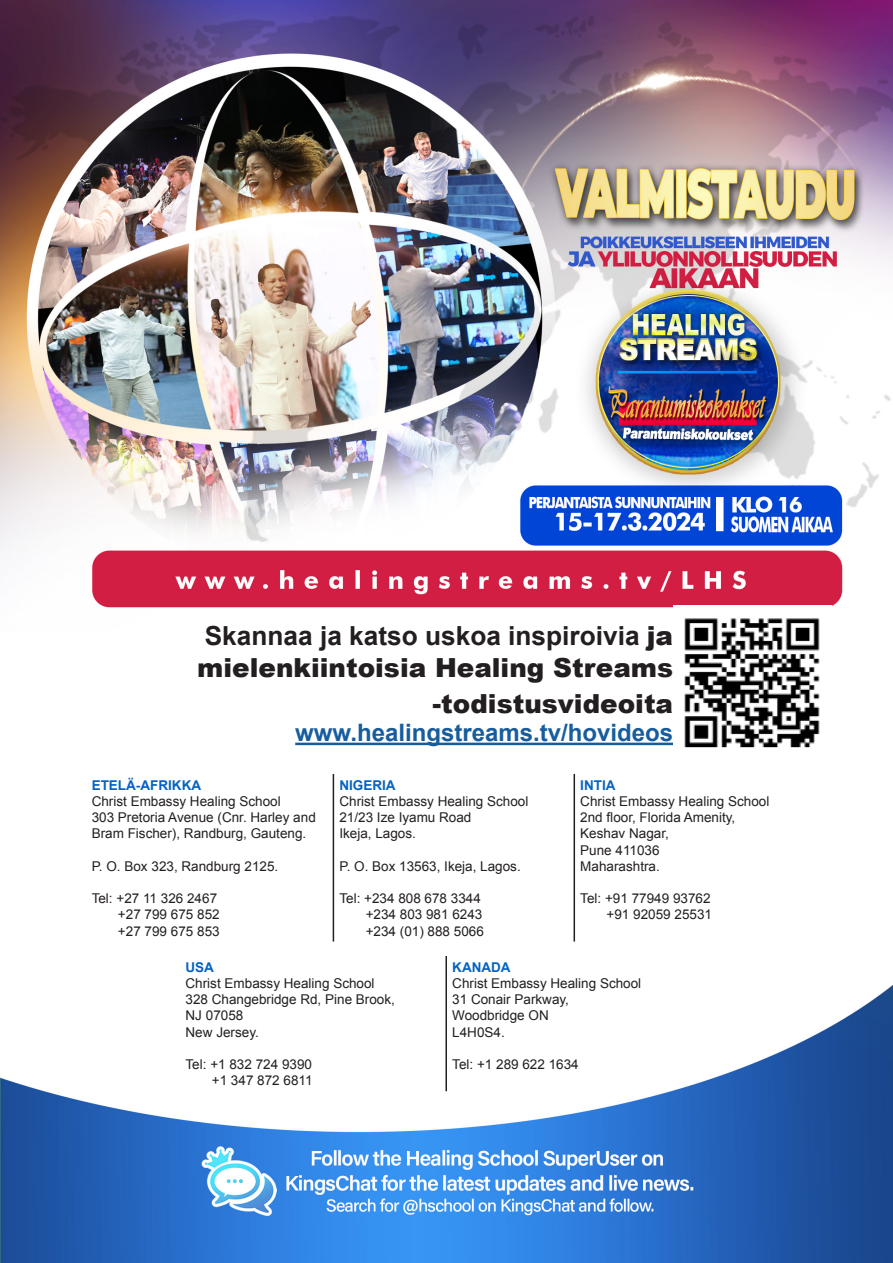
<style>
.page{position:relative;width:893px;height:1263px;background:#fff}
.page>*{position:absolute;margin:0;border:0;box-sizing:border-box;transform-origin:0 0}
.t1{font:900 26.25px/31.5px "Arial";color:#231f20}
.t2{font:700 24px "Arial";color:#175d9e}
.t3{font:13.5px/16.2px "Arial";color:#231f20}
.t4{font:700 13.5px "Arial";color:#0563c1}
.s1{font-weight:700}
</style>
<div class="page">
<img style="left:0;top:0;width:893px;height:1263px">
<img style="left:1px;top:631px;width:892px;height:631px">
<hr style="left:295px;top:743px;width:378px;height:2px;background:#175d9e">
<hr style="left:333px;top:774px;width:1px;height:167px;background:#231f20">
<hr style="left:574px;top:774px;width:1px;height:167px;background:#231f20">
<hr style="left:445px;top:956px;width:2px;height:135px;background:#231f20">
<img style="left:673px;top:606px;width:159px;height:155px">
<p class="t1" style="left:197px;top:619px;width:477px"><span class="s1">Skannaa ja katso uskoa inspiroivia</span> ja mielenkiintoisia Healing Streams</p>
<p class="t1" style="left:433px;top:687px;width:242px">-todistusvideoita</p>
<p class="t2" style="left:295px;top:717px;width:379px">www.healingstreams.tv/hovideos</p>
<p class="t4" style="left:92px;top:776px;width:111px">ETELÄ-AFRIKKA</p>
<p class="t3" style="left:92px;top:793px;width:191px">Christ Embassy Healing School</p>
<p class="t3" style="left:92px;top:809px;width:226px">303 Pretoria Avenue (Cnr. Harley and<br>Bram Fischer), Randburg, Gauteng.</p>
<p class="t3" style="left:92px;top:858px;width:188px">P. O. Box 323, Randburg 2125.</p>
<p class="t3" style="left:92px;top:890px;width:127px">Tel: +27 11 326 2467</p>
<p class="t3" style="left:118px;top:907px;width:103px">+27 799 675 852</p>
<p class="t3" style="left:118px;top:923px;width:103px">+27 799 675 853</p>
<p class="t4" style="left:339px;top:776px;width:58px">NIGERIA</p>
<p class="t3" style="left:339px;top:793px;width:191px">Christ Embassy Healing School</p>
<p class="t3" style="left:339px;top:809px;width:134px">21/23 Ize Iyamu Road</p>
<p class="t3" style="left:339px;top:826px;width:78px">Ikeja, Lagos.</p>
<p class="t3" style="left:339px;top:858px;width:183px">P. O. Box 13563, Ikeja, Lagos.</p>
<p class="t3" style="left:339px;top:890px;width:143px">Tel: +234 808 678 3344</p>
<p class="t3" style="left:366px;top:907px;width:118px">+234 803 981 6243</p>
<p class="t3" style="left:366px;top:923px;width:120px">+234 (01) 888 5066</p>
<p class="t4" style="left:580px;top:776px;width:37px">INTIA</p>
<p class="t3" style="left:580px;top:793px;width:191px">Christ Embassy Healing School</p>
<p class="t3" style="left:580px;top:809px;width:157px">2nd floor, Florida Amenity,</p>
<p class="t3" style="left:580px;top:826px;width:90px">Keshav Nagar,</p>
<p class="t3" style="left:580px;top:842px;width:81px">Pune 411036</p>
<p class="t3" style="left:580px;top:858px;width:81px">Maharashtra.</p>
<p class="t3" style="left:580px;top:890px;width:132px">Tel: +91 77949 93762</p>
<p class="t3" style="left:607px;top:907px;width:107px">+91 92059 25531</p>
<p class="t4" style="left:186px;top:958px;width:30px">USA</p>
<p class="t3" style="left:186px;top:975px;width:211px">Christ Embassy Healing School<br>328 Changebridge Rd, Pine Brook,</p>
<p class="t3" style="left:186px;top:1008px;width:59px">NJ 07058</p>
<p class="t3" style="left:186px;top:1024px;width:75px">New Jersey.</p>
<p class="t3" style="left:186px;top:1056px;width:128px">Tel: +1 832 724 9390</p>
<p class="t3" style="left:212px;top:1072px;width:102px">+1 347 872 6811</p>
<p class="t4" style="left:452px;top:958px;width:60px">KANADA</p>
<p class="t3" style="left:452px;top:975px;width:191px">Christ Embassy Healing School<br>31 Conair Parkway,</p>
<p class="t3" style="left:452px;top:1008px;width:98px">Woodbridge ON</p>
<p class="t3" style="left:452px;top:1024px;width:54px">L4H0S4.</p>
<p class="t3" style="left:452px;top:1056px;width:128px">Tel: +1 289 622 1634</p>
</div>
